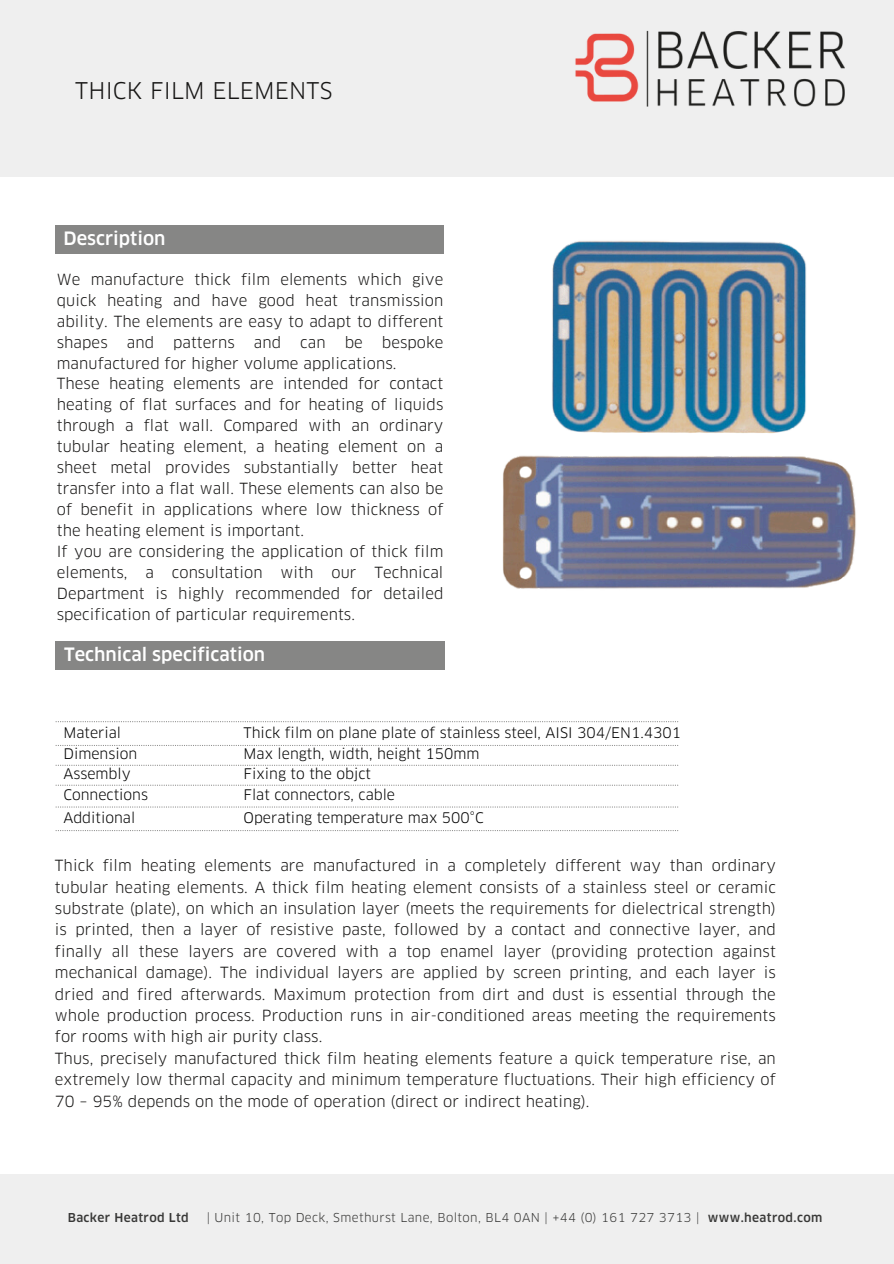
<style>
.page{position:relative;width:894px;height:1264px;background:#fff}
.page>*{position:absolute;margin:0;border:0;box-sizing:border-box;transform-origin:0 0}
.t1{font:22.5px "Clan Pro";letter-spacing:.01em;color:#171615}
.t2{font:500 18px "Clan Pro";color:#fff}
.t3{font:15px/21px "Clan Pro";letter-spacing:.005em;color:#171615}
.t4{font:14.25px "Clan Pro";color:#000}
.t5{font:12px "Clan Pro";letter-spacing:.03em;color:#383837}
.t6{font:500 12px "Clan Pro";letter-spacing:.03em;color:#383837}
</style>
<div class="page">
<div style="left:0;top:0;width:893px;height:176px;background:#efefef"></div>
<div style="left:55px;top:225px;width:388px;height:29px;background:#868685"></div>
<img style="left:575px;top:30px;width:270px;height:77px">
<div style="left:0;top:1174px;width:893px;height:89px;background:#efefef"></div>
<div style="left:56px;top:641px;width:389px;height:29px;background:#868685"></div>
<svg style="left:56px;top:721px;width:622px;height:1px"></svg>
<svg style="left:56px;top:745px;width:622px;height:1px"></svg>
<svg style="left:56px;top:764px;width:622px;height:1px"></svg>
<svg style="left:56px;top:784px;width:622px;height:1px"></svg>
<svg style="left:56px;top:806px;width:622px;height:1px"></svg>
<svg style="left:56px;top:830px;width:622px;height:1px"></svg>
<img style="left:502px;top:241px;width:354px;height:348px">
<h3 class="t1" style="left:75px;top:77px;width:258px">THICK FILM ELEMENTS</h3>
<h2 class="t2" style="left:63px;top:227px;width:103px">Description</h2>
<h1 class="t3" style="left:57px;top:269px;width:388px;text-align:justify">We manufacture thick film elements which give quick heating and have good heat transmission ability. The elements are easy to adapt to different shapes</h1>
<h1 class="t3" style="left:57px;top:332px;width:388px;text-indent:325px">bespoke manufactured for higher volume applications.<br>These heating elements are intended for contact heating of flat surfaces and for heating of liquids through a flat wall. Compared with an ordinary tubular heating element, a heating element on a sheet metal provides substantially better heat transfer into a flat wall. These elements can also be of benefit in applications where low thickness of the heating element is important.<br>If you are considering the application of thick film elements, a consultation with our Technical Department is highly recommended for detailed specification of particular requirements.</h1>
<p class="t2" style="left:64px;top:643px;width:202px">Technical specification</p>
<h1 class="t3" style="left:127px;top:332px;width:29px">and</h1>
<h1 class="t3" style="left:173px;top:332px;width:63px">patterns</h1>
<h1 class="t3" style="left:254px;top:332px;width:29px">and</h1>
<h1 class="t3" style="left:300px;top:332px;width:27px">can</h1>
<h1 class="t3" style="left:344px;top:332px;width:20px">be</h1>
<p class="t4" style="left:243px;top:723px;width:439px">Thick film on plane plate of stainless steel, AISI 304/EN1.4301</p>
<h3 class="t4" style="left:243px;top:745px;width:237px">Max length, width, height 150mm</h3>
<h3 class="t4" style="left:243px;top:765px;width:129px">Fixing to the objct</h3>
<p class="t4" style="left:243px;top:786px;width:153px">Flat connectors, cable</p>
<h3 class="t4" style="left:243px;top:808px;width:241px">Operating temperature max 500°C</h3>
<h3 class="t3" style="left:55px;top:855px;width:722px;line-height:21.5px">Thick film heating elements are manufactured in a completely different way than ordinary tubular heating elements. A thick film heating element consists of a stainless steel or ceramic substrate (plate), on which an insulation layer (meets the requirements for dielectrical strength) is printed, then a layer of resistive paste, followed by a contact and connective layer, and finally all these layers are covered with a top enamel layer (providing protection against mechanical damage). The individual layers are applied by screen printing, and each layer is dried and fired afterwards. Maximum protection from dirt and dust is essential through the whole production process. Production runs in air-conditioned areas meeting the requirements for rooms with high air purity class.<br>Thus, precisely manufactured thick film heating elements feature a quick temperature rise, an extremely low thermal capacity and minimum temperature fluctuations. Their high efficiency of 70 – 95% depends on the mode of operation (direct or indirect heating).</h3>
<h3 class="t4" style="left:63px;top:723px;width:59px">Material</h3>
<h3 class="t4" style="left:63px;top:745px;width:75px">Dimension</h3>
<p class="t4" style="left:63px;top:765px;width:69px">Assembly</p>
<h3 class="t4" style="left:63px;top:786px;width:86px">Connections</h3>
<h3 class="t4" style="left:63px;top:808px;width:73px">Additional</h3>
<p class="t6" style="left:68px;top:1209px;width:122px">Backer Heatrod Ltd</p>
<h2 class="t5" style="left:207px;top:1209px;width:494px">| Unit 10, Top Deck, Smethurst Lane, Bolton, BL4 0AN | +44 (0) 161 727 3713 |</h2>
<p class="t6" style="left:707px;top:1209px;width:116px">www.heatrod.com</p>
</div>
